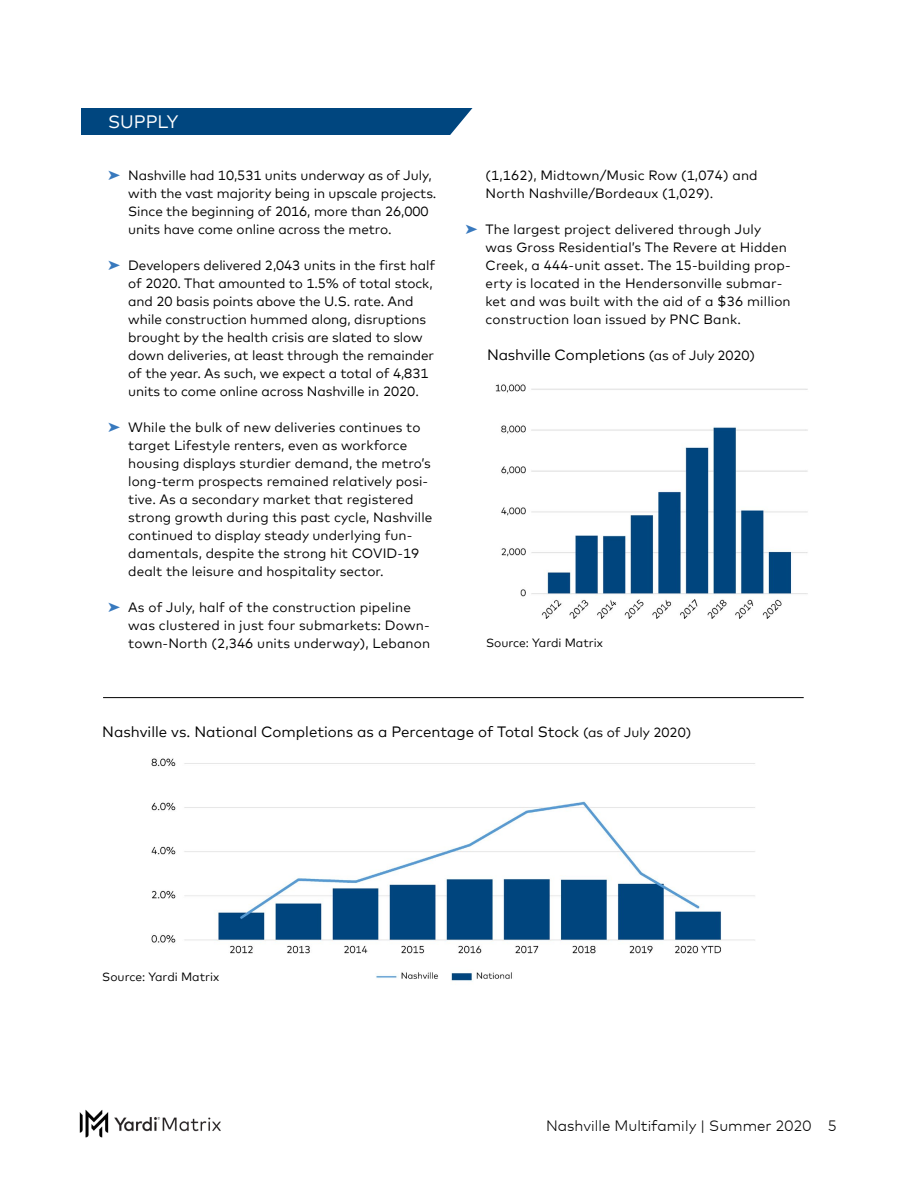
<style>
.page{position:relative;width:918px;height:1188px;background:#fff}
.page>*{position:absolute;margin:0;border:0;box-sizing:border-box;transform-origin:0 0}
.t1{font:18px "Mark Offc Pro";color:#fff}
.t2{font:15px "Mark Offc Pro";color:#000}
.t3{font:300 15px "Mark Offc Pro";color:#000}
.t4{font:13.5px/18px "Mark Offc Pro";letter-spacing:.005em;color:#000}
.t5{font:12px "Mark Offc Pro";color:#000}
.s1{color:#3879be}
.s2{font-size:13.5px}
</style>
<div class="page">
<img style="left:80px;top:1109px;width:141px;height:29px">
<img style="left:151px;top:758px;width:604px;height:223px">
<img style="left:495px;top:384px;width:313px;height:235px">
<div style="left:81px;top:108px;width:391px;height:27px;background:#00467f"></div>
<hr style="left:103px;top:697px;width:701px;height:1px;background:#000">
<h1 class="t1" style="left:108px;top:108px;width:72px">SUPPLY</h1>
<p class="t4" style="left:128px;top:165px;width:310px;text-indent:-20px"><span class="s1">➤</span> Nashville had 10,531 units underway as of July, with the vast majority being in upscale projects.<br>Since the beginning of 2016, more than 26,000 units have come online across the metro.</p>
<p class="t4" style="left:128px;top:255px;width:309px;text-indent:-20px"><span class="s1">➤</span> Developers delivered 2,043 units in the first half of 2020. That amounted to 1.5% of total stock, and 20 basis points above the U.S. rate. And while construction hummed along, disruptions brought by the health crisis are slated to slow down deliveries, at least through the remainder of the year. As such, we expect a total of 4,831 units to come online across Nashville in 2020.</p>
<p class="t4" style="left:128px;top:417px;width:306px;text-indent:-20px"><span class="s1">➤</span> While the bulk of new deliveries continues to target Lifestyle renters, even as workforce housing displays sturdier demand, the metro’s long-term prospects remained relatively posi&shy;tive. As a secondary market that registered strong growth during this past cycle, Nashville continued to display steady underlying fun&shy;damentals, despite the strong hit COVID-19 dealt the leisure and hospitality sector.</p>
<p class="t4" style="left:128px;top:597px;width:303px;text-indent:-20px"><span class="s1">➤</span> As of July, half of the construction pipeline was clustered in just four submarkets: Down&shy;town-North (2,346 units underway), Lebanon</p>
<p class="t4" style="left:486px;top:165px;width:274px">(1,162), Midtown/Music Row (1,074) and<br>North Nashville/Bordeaux (1,029).</p>
<p class="t4" style="left:486px;top:219px;width:307px;text-indent:-20px"><span class="s1">➤</span> The largest project delivered through July was Gross Residential’s The Revere at Hidden Creek, a 444-unit asset. The 15-building prop&shy;erty is located in the Hendersonville submar&shy;ket and was built with the aid of a $36 million construction loan issued by PNC Bank.</p>
<p class="t2" style="left:487px;top:343px;width:269px">Nashville Completions <span class="s2">(as of July 2020)</span></p>
<p class="t5" style="left:486px;top:633px;width:119px">Source: Yardi Matrix</p>
<p class="t2" style="left:102px;top:721px;width:591px">Nashville vs. National Completions as a Percentage of Total Stock <span class="s2">(as of July 2020)</span></p>
<p class="t5" style="left:102px;top:968px;width:119px">Source: Yardi Matrix</p>
<p class="t3" style="left:546px;top:1115px;width:292px">Nashville Multifamily | Summer 2020 5</p>
</div>
